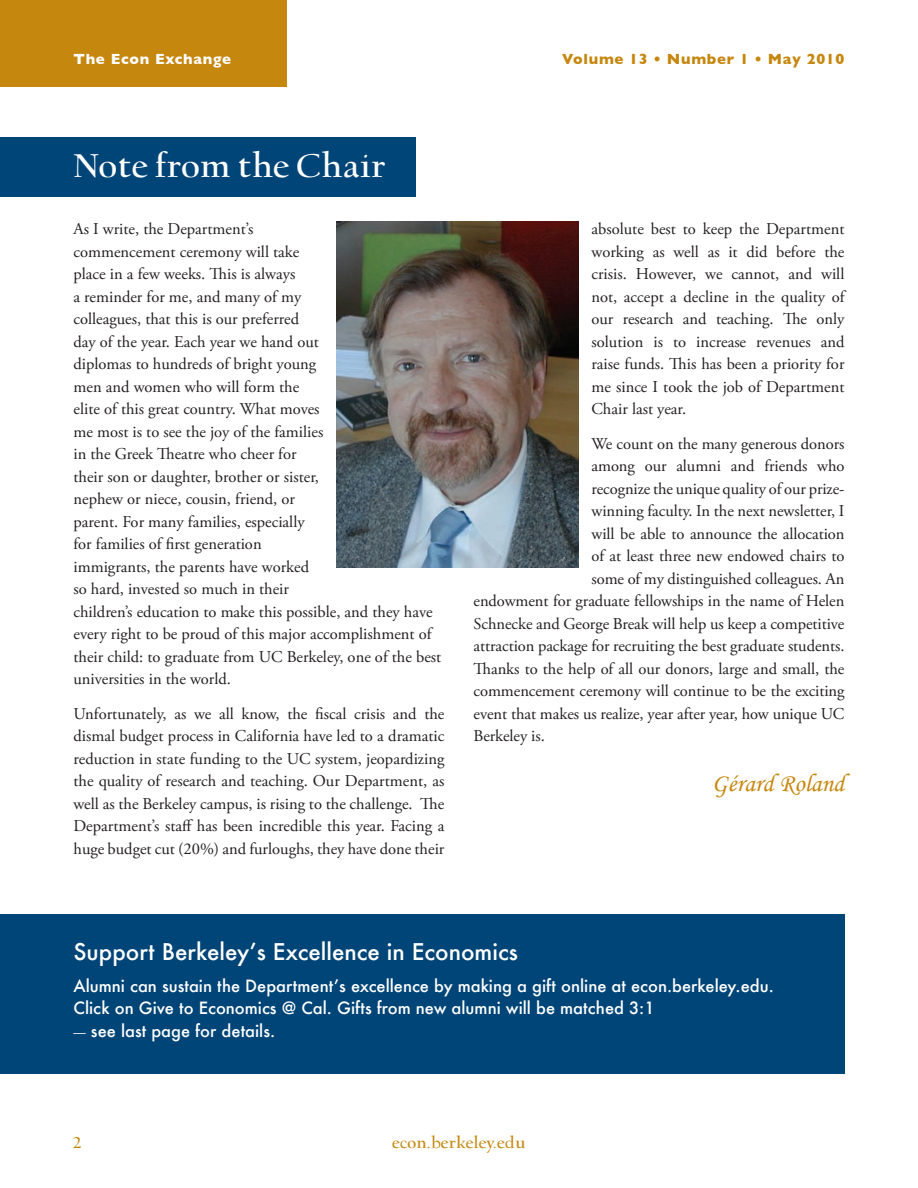
<style>
.page{position:relative;width:918px;height:1188px;background:#fff}
.page>*{position:absolute;margin:0;border:0;box-sizing:border-box;transform-origin:0 0}
.White_Heading{font:700 37.5px "UC Berkeley OS";color:#fff}
.Signature{font:25.5px "Monotype Corsiva";color:#c6870e}
.White_Box_Heading{font:500 22.5px "Futura";color:#fff}
.t1{font:700 18px "UC Berkeley OS";color:#c6870e}
.Body_Paragraph{font:16.5px/22.5px "Adobe Garamond Pro";color:#231f20;text-align:justify}
.t2{font:500 16.5px/22.5px "Futura";color:#fff}
.t3{font:700 15px "Gill Sans";letter-spacing:.045em;color:#c6870e}
.t4{font:700 15px "Gill Sans";letter-spacing:.045em;color:#fff}
.s1{font-family:"Adobe Garamond Pro";font-weight:400}
</style>
<div class="page">
<div style="left:0;top:0;width:286px;height:87px;background:#c6870e"></div>
<div style="left:0;top:137px;width:415px;height:59px;background:#004577"></div>
<img style="left:337px;top:222px;width:241px;height:346px">
<div style="left:0;top:915px;width:844px;height:159px;background:#004577"></div>
<p class="t4" style="left:74px;top:50px;width:159px">The Econ Exchange</p>
<p class="t3" style="left:562px;top:50px;width:284px">Volume 13 • Number 1 • May 2010</p>
<p class="White_Heading" style="left:74px;top:147px;width:314px">Note from the Chair</p>
<p class="Body_Paragraph" style="left:74px;top:218px;width:369px;text-align:left">As I write, the Department’s<br>commencement ceremony will take<br>place in a few weeks. This is always<br>a reminder for me, and many of my<br>colleagues, that this is our preferred<br>day of the year. Each year we hand out<br>diplomas to hundreds of bright young<br>men and women who will form the<br>elite of this great country. What moves<br>me most is to see the joy of the families<br>in the Greek Theatre who cheer for<br>their son or daughter, brother or sister,<br>nephew or niece, cousin, friend, or<br>parent. For many families, especially<br>for families of first generation<br>immigrants, the parents have worked<br>so hard, invested so much in their<br>children’s education to make this possible, and they have every right to be proud of this major accomplishment of their child: to graduate from UC Berkeley, one of the best universities in the world.</p>
<p class="Body_Paragraph" style="left:74px;top:703px;width:372px">Unfortunately, as we all know, the fiscal crisis and the dismal budget process in California have led to a dramatic reduction in state funding to the UC system, jeopardizing the quality of research and teaching. Our Department, as well as the Berkeley campus, is rising to the challenge. The Department’s staff has been incredible this year. Facing a huge budget cut (20%) and furloughs, they have done their</p>
<p class="Body_Paragraph" style="left:592px;top:218px;width:254px">absolute best to keep the Department working as well as it did before the crisis. However, we cannot, and will not, accept a decline in the quality of our research and teaching. The only solution is to increase revenues and raise funds. This has been a priority for me since I took the job of Department Chair last year.</p>
<p class="Body_Paragraph" style="left:592px;top:433px;width:254px">We count on the many generous donors</p>
<p class="Body_Paragraph" style="left:592px;top:456px;width:254px">among our alumni and friends who</p>
<p class="Body_Paragraph" style="left:592px;top:478px;width:254px">recognize the unique quality of our prize-</p>
<p class="Body_Paragraph" style="left:592px;top:501px;width:254px">winning faculty. In the next newsletter, I</p>
<p class="Body_Paragraph" style="left:592px;top:523px;width:254px">will be able to announce the allocation</p>
<p class="Body_Paragraph" style="left:592px;top:546px;width:254px">of at least three new endowed chairs to</p>
<p class="Body_Paragraph" style="left:592px;top:568px;width:254px">some of my distinguished colleagues. An</p>
<p class="Body_Paragraph" style="left:474px;top:591px;width:372px">endowment for graduate fellowships in the name of Helen</p>
<p class="Body_Paragraph" style="left:474px;top:613px;width:372px">Schnecke and George Break will help us keep a competitive</p>
<p class="Body_Paragraph" style="left:474px;top:636px;width:372px">attraction package for recruiting the best graduate students.</p>
<p class="Body_Paragraph" style="left:474px;top:658px;width:372px">Thanks to the help of all our donors, large and small, the</p>
<p class="Body_Paragraph" style="left:474px;top:681px;width:372px">commencement ceremony will continue to be the exciting</p>
<p class="Body_Paragraph" style="left:474px;top:703px;width:372px">event that makes us realize, year after year, how unique UC</p>
<p class="Body_Paragraph" style="left:474px;top:726px;width:73px">Berkeley is.</p>
<p class="Signature" style="left:712px;top:767px;width:134px">Gérard Roland</p>
<p class="White_Box_Heading" style="left:74px;top:937px;width:446px">Support Berkeley’s Excellence in Economics</p>
<p class="t2" style="left:74px;top:974px;width:702px">Alumni can sustain the Department’s excellence by making a gift online at econ.berkeley.edu.<br>Click on Give to Economics @ Cal. Gifts from new alumni will be matched 3:1</p>
<p class="t2" style="left:74px;top:1019px;width:203px"><span class="s1">-</span> see last page for details.</p>
<p class="t1" style="left:74px;top:1133px;width:9px">2</p>
<p class="t1" style="left:392px;top:1133px;width:135px">econ.berkeley.edu</p>
</div>
